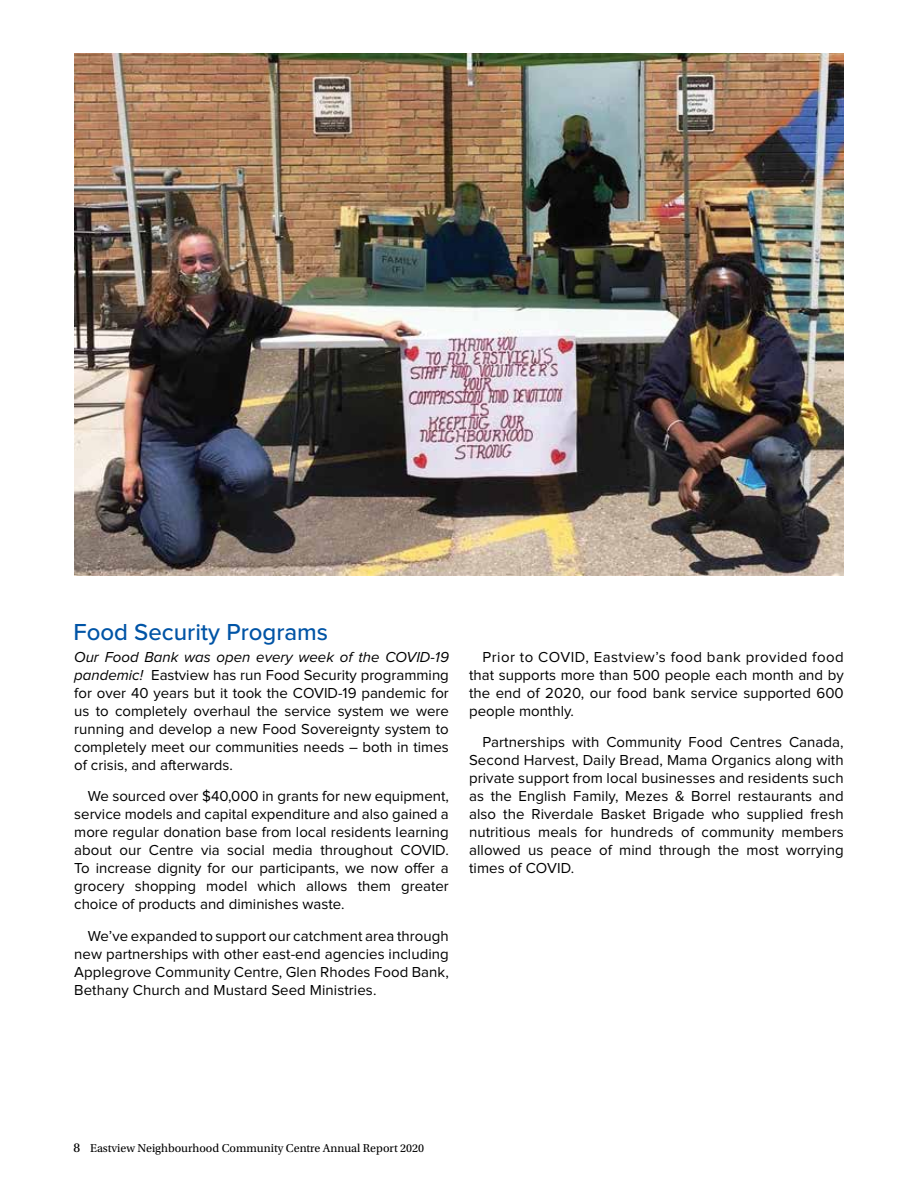
<style>
.page{position:relative;width:918px;height:1188px;background:#fff}
.page>*{position:absolute;margin:0;border:0;box-sizing:border-box;transform-origin:0 0}
.t1{font:500 24px "Proxima Nova";color:#0054a6}
.t2{font:15px/18px "Proxima Nova";color:#000;text-align:justify}
.t3{font:12px "Utopia Std";color:#000}
.s1{font-style:italic}
.s2{font-size:13.5px}
</style>
<div class="page">
<img style="left:74px;top:53px;width:770px;height:522px">
<h1 class="t1" style="left:73px;top:618px;width:256px">Food Security Programs</h1>
<p class="t2" style="left:74px;top:648px;width:376px"><span class="s1">Our Food Bank was open every week of the COVID-19 pandemic!</span> Eastview has run Food Security programming for over 40 years but it took the COVID-19 pandemic for us to completely overhaul the service system we were running and develop a new Food Sovereignty system to completely meet our communities needs – both in times of crisis, and afterwards.</p>
<p class="t2" style="left:74px;top:788px;width:376px;text-indent:14px">We sourced over $40,000 in grants for new equipment, service models and capital expenditure and also gained a more regular donation base from local residents learning about our Centre via social media throughout COVID.<br>To increase dignity for our participants, we now offer a grocery shopping model which allows them greater choice of products and diminishes waste.</p>
<p class="t2" style="left:74px;top:927px;width:376px;text-indent:14px">We’ve expanded to support our catchment area through new partnerships with other east-end agencies including Applegrove Community Centre, Glen Rhodes Food Bank, Bethany Church and Mustard Seed Ministries.</p>
<p class="t2" style="left:469px;top:648px;width:376px;text-indent:14px">Prior to COVID, Eastview’s food bank provided food that supports more than 500 people each month and by the end of 2020, our food bank service supported 600 people monthly.</p>
<p class="t2" style="left:469px;top:734px;width:376px;text-indent:14px">Partnerships with Community Food Centres Canada, Second Harvest, Daily Bread, Mama Organics along with private support from local businesses and residents such as the English Family, Mezes &amp; Borrel restaurants and also the Riverdale Basket Brigade who supplied fresh nutritious meals for hundreds of community members allowed us peace of mind through the most worrying times of COVID.</p>
<p class="t3" style="left:73px;top:1141px;width:352px"><span class="s2">8</span> Eastview Neighbourhood Community Centre Annual Report 2020</p>
</div>
